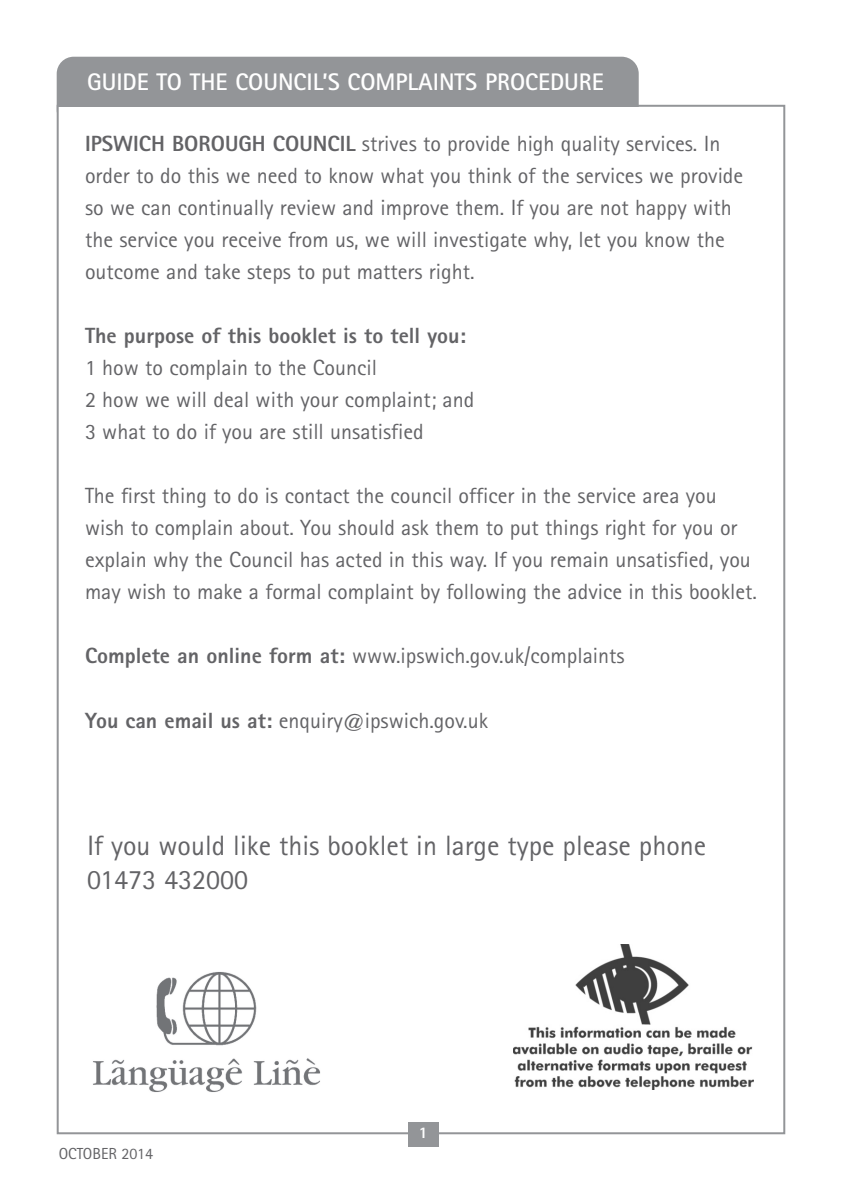
<style>
.page{position:relative;width:842px;height:1191px;background:#fff}
.page>*{position:absolute;margin:0;border:0;box-sizing:border-box;transform-origin:0 0}
.t1{font:28px/33.6px "Rotis Sans Serif";color:#636366}
.t2{font:700 24px "Rotis Sans Serif";color:#fff}
.t3{font:22px/32px "Rotis Sans Serif";color:#636366}
.t4{font:800 22px "Rotis Sans Serif";color:#636366}
.t5{font:16px "Rotis Sans Serif";color:#636366}
.t6{font:800 16px "Rotis Sans Serif";color:#fff}
.s1{font-weight:800}
</style>
<div class="page">
<div style="left:57px;top:57px;width:582px;height:70px;background:#939598;border-radius:17px"></div>
<div style="left:59px;top:107px;width:724px;height:1025px;background:#fff"></div>
<div style="left:408px;top:1122px;width:30px;height:24px;background:#939598"></div>
<img style="left:93px;top:972px;width:227px;height:120px">
<img style="left:514px;top:944px;width:240px;height:145px">
<p class="t2" style="left:87px;top:74px;width:518px">GUIDE TO THE COUNCIL’S COMPLAINTS PROCEDURE</p>
<p class="t3" style="left:85px;top:130px;width:660px"><span class="s1">IPSWICH BOROUGH COUNCIL</span> strives to provide high quality services. In order to do this we need to know what you think of the services we provide so we can continually review and improve them. If you are not happy with the service you receive from us, we will investigate why, let you know the outcome and take steps to put matters right.</p>
<p class="t4" style="left:85px;top:328px;width:383px">The purpose of this booklet is to tell you:</p>
<p class="t3" style="left:85px;top:354px;width:391px">1 how to complain to the Council<br>2 how we will deal with your complaint; and<br>3 what to do if you are still unsatisfied</p>
<p class="t3" style="left:85px;top:482px;width:673px">The first thing to do is contact the council officer in the service area you wish to complain about. You should ask them to put things right for you or explain why the Council has acted in this way. If you remain unsatisfied, you may wish to make a formal complaint by following the advice in this booklet.</p>
<p class="t3" style="left:85px;top:642px;width:541px"><span class="s1">Complete an online form at:</span> www.ipswich.gov.uk/complaints</p>
<p class="t3" style="left:85px;top:706px;width:405px"><span class="s1">You can email us at:</span> enquiry@ipswich.gov.uk</p>
<p class="t1" style="left:87px;top:831px;width:621px">If you would like this booklet in large type please phone<br>01473 432000</p>
<p class="t5" style="left:59px;top:1147px;width:96px">OCTOBER 2014</p>
<p class="t6" style="left:419px;top:1127px;width:10px">1</p>
</div>
